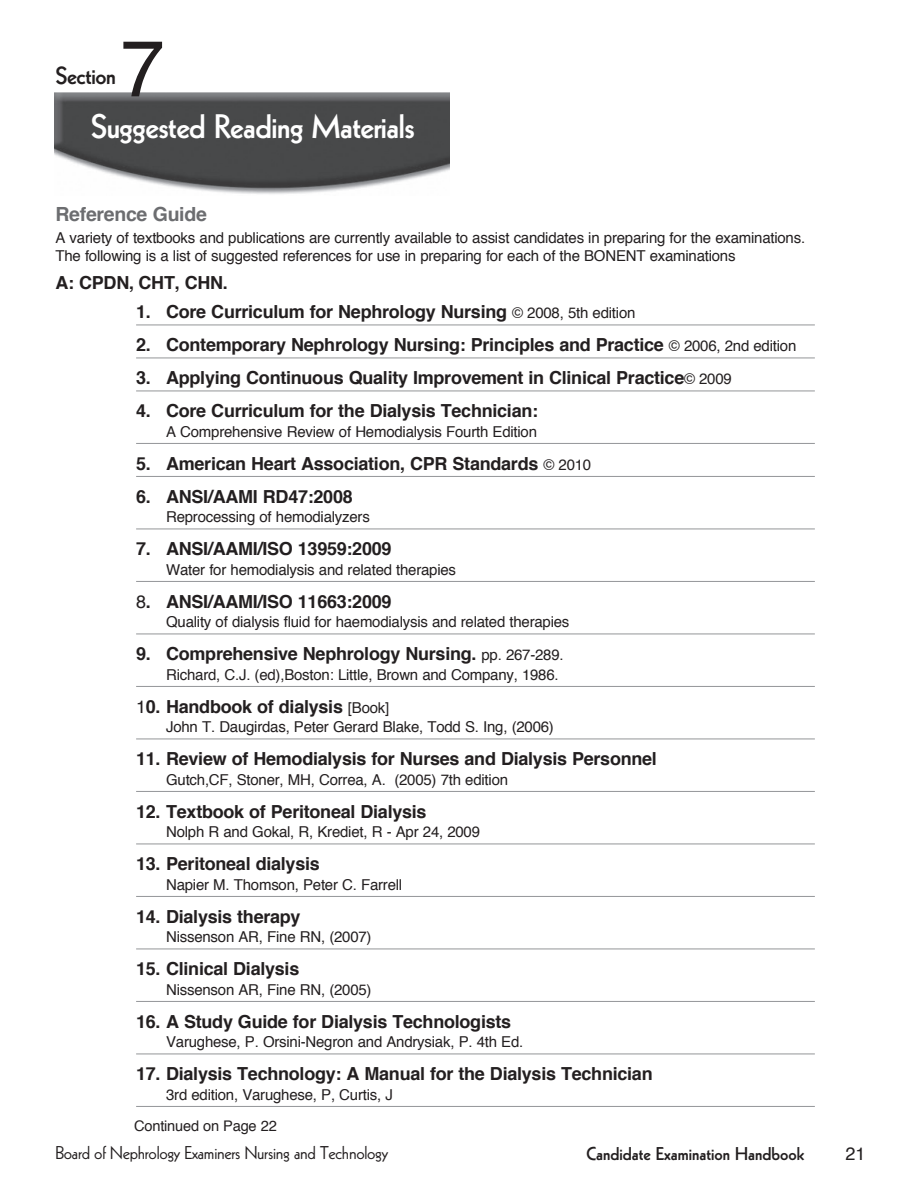
<style>
.page{position:relative;width:918px;height:1188px;background:#fff}
.page>*{position:absolute;margin:0;border:0;box-sizing:border-box;transform-origin:0 0}
.t1{font:79.5px "Helvetica";color:#231f20}
.t2{font:800 33px "Kabel LT Std";letter-spacing:-.015em;color:#fff}
.t3{font:800 24px "Kabel LT Std";letter-spacing:-.015em;color:#231f20}
.t4{font:700 19.5px "Helvetica";letter-spacing:-.015em;color:#6c6d70}
.t5{font:700 18px "Helvetica";letter-spacing:-.015em;color:#231f20}
.t6{font:18px "Kabel LT Std";letter-spacing:-.015em;color:#231f20}
.t7{font:800 18px "Kabel LT Std";color:#231f20}
.t8{font:18px "Helvetica";color:#231f20}
.t9{font:15px/18px "Helvetica";letter-spacing:-.015em;color:#231f20}
.t10{font:14.7px "Helvetica";letter-spacing:-.015em;color:#231f20}
.s1{font-weight:400;font-size:15px}
.s2{font-weight:400}
</style>
<div class="page">
<hr style="left:136px;top:325px;width:679px;height:1px;background:#939598">
<hr style="left:136px;top:358px;width:679px;height:1px;background:#939598">
<hr style="left:136px;top:391px;width:679px;height:1px;background:#939598">
<hr style="left:136px;top:443px;width:679px;height:1px;background:#939598">
<hr style="left:136px;top:476px;width:679px;height:1px;background:#939598">
<hr style="left:136px;top:529px;width:679px;height:1px;background:#939598">
<hr style="left:136px;top:581px;width:679px;height:1px;background:#939598">
<hr style="left:136px;top:634px;width:679px;height:1px;background:#939598">
<hr style="left:136px;top:686px;width:679px;height:1px;background:#939598">
<hr style="left:136px;top:739px;width:679px;height:1px;background:#939598">
<hr style="left:136px;top:791px;width:679px;height:1px;background:#939598">
<hr style="left:136px;top:844px;width:679px;height:1px;background:#939598">
<hr style="left:136px;top:896px;width:679px;height:1px;background:#939598">
<hr style="left:136px;top:949px;width:679px;height:1px;background:#939598">
<hr style="left:136px;top:1001px;width:679px;height:1px;background:#939598">
<hr style="left:136px;top:1054px;width:679px;height:1px;background:#939598">
<hr style="left:136px;top:1106px;width:679px;height:1px;background:#939598">
<img style="left:54px;top:93px;width:396px;height:101px">
<h1 class="t1" style="left:121px;top:7px;width:46px">7</h1>
<h2 class="t2" style="left:91px;top:108px;width:326px">Suggested Reading Materials</h2>
<h3 class="t3" style="left:56px;top:62px;width:62px">Section</h3>
<h3 class="t4" style="left:56px;top:199px;width:153px">Reference Guide</h3>
<p class="t9" style="left:56px;top:229px;width:751px">A variety of textbooks and publications are currently available to assist candidates in preparing for the examinations.<br>The following is a list of suggested references for use in preparing for each of the BONENT examinations</p>
<p class="t5" style="left:56px;top:268px;width:174px">A: CPDN, CHT, CHN.</p>
<p class="t5" style="left:136px;top:297px;width:501px">1. Core Curriculum for Nephrology Nursing <span class="s1">© 2008, 5th edition</span></p>
<p class="t5" style="left:136px;top:330px;width:662px">2. Contemporary Nephrology Nursing: Principles and Practice <span class="s1">© 2006, 2nd edition</span></p>
<p class="t5" style="left:136px;top:363px;width:597px">3. Applying Continuous Quality Improvement in Clinical Practice<span class="s1">© 2009</span></p>
<p class="t5" style="left:136px;top:396px;width:404px">4. Core Curriculum for the Dialysis Technician:</p>
<p class="t9" style="left:166px;top:423px;width:372px">A Comprehensive Review of Hemodialysis Fourth Edition</p>
<p class="t5" style="left:136px;top:449px;width:457px">5. American Heart Association, CPR Standards <span class="s1">© 2010</span></p>
<p class="t5" style="left:136px;top:482px;width:218px">6. ANSI/AAMI RD47:2008</p>
<p class="t9" style="left:166px;top:508px;width:205px">Reprocessing of hemodialyzers</p>
<p class="t5" style="left:136px;top:534px;width:257px">7. ANSI/AAMI/ISO 13959:2009</p>
<p class="t9" style="left:166px;top:561px;width:292px">Water for hemodialysis and related therapies</p>
<p class="t5" style="left:136px;top:587px;width:257px"><span class="s2">8</span>. ANSI/AAMI/ISO 11663:2009</p>
<p class="t9" style="left:166px;top:613px;width:405px">Quality of dialysis fluid for haemodialysis and related therapies</p>
<p class="t5" style="left:136px;top:639px;width:429px">9. Comprehensive Nephrology Nursing. <span class="s1">pp. 267-289.</span></p>
<p class="t9" style="left:166px;top:666px;width:394px">Richard, C.J. (ed),Boston: Little, Brown and Company, 1986.</p>
<p class="t5" style="left:136px;top:692px;width:255px"><span class="s2">1</span>0. Handbook of dialysis <span class="s1">[Book]</span></p>
<p class="t9" style="left:166px;top:718px;width:389px">John T. Daugirdas, Peter Gerard Blake, Todd S. Ing, (2006)</p>
<p class="t5" style="left:136px;top:744px;width:522px">11. Review of Hemodialysis for Nurses and Dialysis Personnel</p>
<p class="t9" style="left:166px;top:771px;width:343px">Gutch,CF, Stoner, MH, Correa, A. (2005) 7th edition</p>
<p class="t5" style="left:136px;top:797px;width:292px">12. Textbook of Peritoneal Dialysis</p>
<p class="t9" style="left:166px;top:823px;width:315px">Nolph R and Gokal, R, Krediet, R - Apr 24, 2009</p>
<p class="t5" style="left:136px;top:849px;width:185px">13. Peritoneal dialysis</p>
<p class="t9" style="left:166px;top:876px;width:238px">Napier M. Thomson, Peter C. Farrell</p>
<p class="t5" style="left:136px;top:902px;width:166px">14. Dialysis therapy</p>
<p class="t9" style="left:166px;top:928px;width:207px">Nissenson AR, Fine RN, (2007)</p>
<p class="t5" style="left:136px;top:954px;width:165px">15. Clinical Dialysis</p>
<p class="t9" style="left:166px;top:981px;width:207px">Nissenson AR, Fine RN, (2005)</p>
<p class="t5" style="left:136px;top:1007px;width:377px">16. A Study Guide for Dialysis Technologists</p>
<p class="t9" style="left:166px;top:1033px;width:359px">Varughese, P. Orsini-Negron and Andrysiak, P. 4th Ed.</p>
<p class="t5" style="left:136px;top:1059px;width:518px">17. Dialysis Technology: A Manual for the Dialysis Technician</p>
<p class="t9" style="left:166px;top:1086px;width:228px">3rd edition, Varughese, P, Curtis, J</p>
<p class="t10" style="left:134px;top:1114px;width:144px">Continued on Page 22</p>
<p class="t6" style="left:56px;top:1142px;width:334px">Board of Nephrology Examiners Nursing and Technology</p>
<p class="t7" style="left:586px;top:1143px;width:219px">Candidate Examination Handbook</p>
<p class="t8" style="left:845px;top:1139px;width:22px">21</p>
</div>
